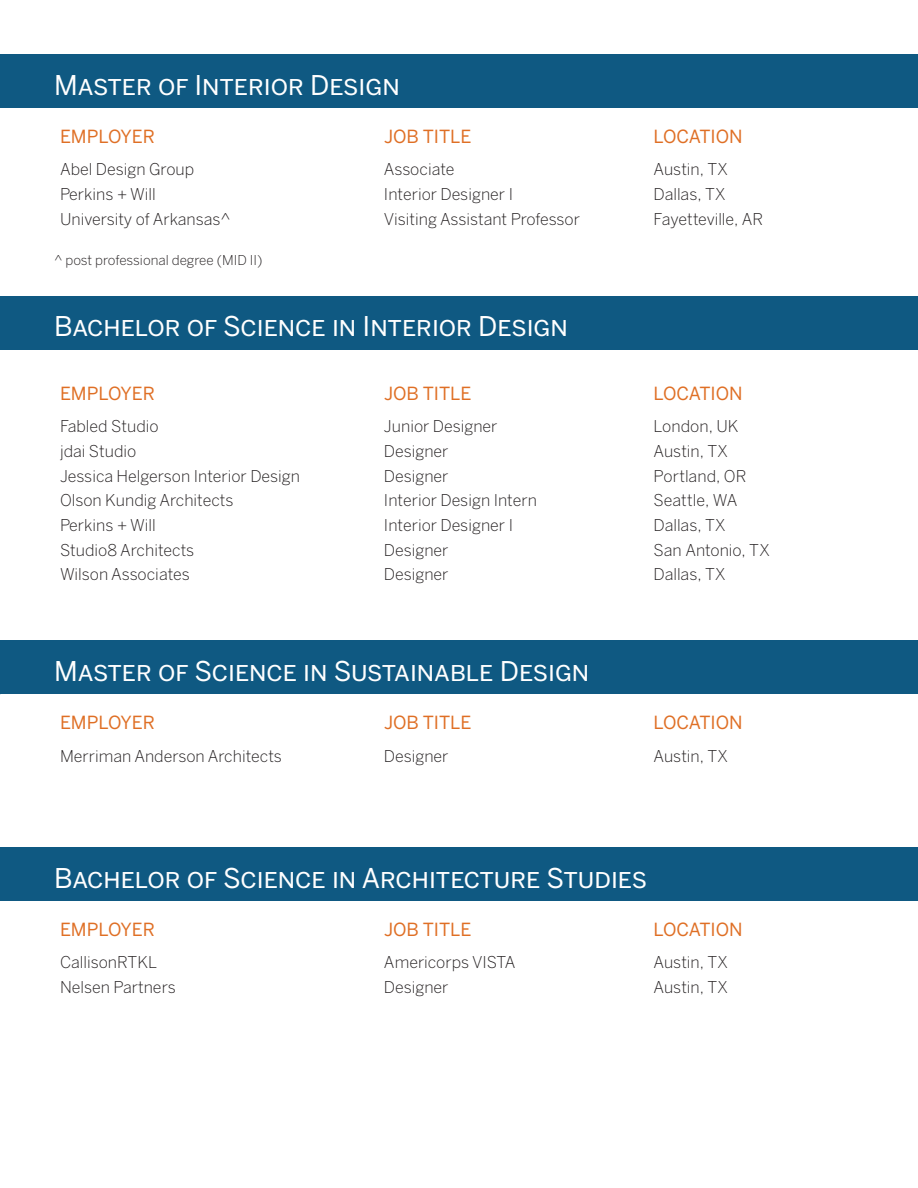
<style>
.page{position:relative;width:918px;height:1188px;background:#fff}
.page>*{position:absolute;margin:0;border:0;box-sizing:border-box;transform-origin:0 0}
.t1{font:27px "Benton Sans Regular SC";color:#fff}
.t2{font:18px "Benton Sans Regular SC";color:#df6f25}
.t3{font:300 16.2px "Benton Sans";color:#231f20}
.t4{font:300 13.5px "Benton Sans";color:#231f20}
</style>
<div class="page">
<div style="left:0;top:640px;width:918px;height:54px;background:#0f5982"></div>
<div style="left:0;top:296px;width:918px;height:54px;background:#0f5982"></div>
<div style="left:0;top:54px;width:918px;height:54px;background:#0f5982"></div>
<div style="left:0;top:847px;width:917px;height:54px;background:#0f5982"></div>
<h1 class="t1" style="left:54px;top:69px;width:347px">Master of Interior Design</h1>
<p class="t2" style="left:60px;top:126px;width:97px">EMPLOYER</p>
<p class="t2" style="left:384px;top:126px;width:89px">JOB TITLE</p>
<p class="t2" style="left:653px;top:126px;width:91px">LOCATION</p>
<p class="t3" style="left:60px;top:160px;width:136px">Abel Design Group</p>
<p class="t3" style="left:384px;top:160px;width:72px">Associate</p>
<p class="t3" style="left:653px;top:160px;width:76px">Austin, TX</p>
<p class="t3" style="left:60px;top:185px;width:97px">Perkins + Will</p>
<p class="t3" style="left:384px;top:185px;width:131px">Interior Designer I</p>
<p class="t3" style="left:653px;top:185px;width:74px">Dallas, TX</p>
<p class="t3" style="left:60px;top:209px;width:172px">University of Arkansas^</p>
<p class="t3" style="left:384px;top:209px;width:198px">Visiting Assistant Professor</p>
<p class="t3" style="left:653px;top:209px;width:111px">Fayetteville, AR</p>
<p class="t4" style="left:54px;top:252px;width:210px">^ post professional degree (MID II)</p>
<h1 class="t1" style="left:54px;top:311px;width:515px">Bachelor of Science in Interior Design</h1>
<p class="t2" style="left:60px;top:383px;width:97px">EMPLOYER</p>
<p class="t2" style="left:384px;top:383px;width:89px">JOB TITLE</p>
<p class="t2" style="left:653px;top:383px;width:91px">LOCATION</p>
<p class="t3" style="left:60px;top:417px;width:100px">Fabled Studio</p>
<p class="t3" style="left:384px;top:417px;width:115px">Junior Designer</p>
<p class="t3" style="left:653px;top:417px;width:87px">London, UK</p>
<p class="t3" style="left:60px;top:442px;width:78px">jdai Studio</p>
<p class="t3" style="left:384px;top:442px;width:66px">Designer</p>
<p class="t3" style="left:653px;top:442px;width:76px">Austin, TX</p>
<p class="t3" style="left:60px;top:466px;width:242px">Jessica Helgerson Interior Design</p>
<p class="t3" style="left:384px;top:466px;width:66px">Designer</p>
<p class="t3" style="left:653px;top:466px;width:94px">Portland, OR</p>
<p class="t3" style="left:60px;top:491px;width:175px">Olson Kundig Architects</p>
<p class="t3" style="left:384px;top:491px;width:154px">Interior Design Intern</p>
<p class="t3" style="left:653px;top:491px;width:85px">Seattle, WA</p>
<p class="t3" style="left:60px;top:516px;width:97px">Perkins + Will</p>
<p class="t3" style="left:384px;top:516px;width:131px">Interior Designer I</p>
<p class="t3" style="left:653px;top:516px;width:74px">Dallas, TX</p>
<p class="t3" style="left:60px;top:540px;width:136px">Studio8 Architects</p>
<p class="t3" style="left:384px;top:540px;width:66px">Designer</p>
<p class="t3" style="left:653px;top:540px;width:118px">San Antonio, TX</p>
<p class="t3" style="left:60px;top:565px;width:131px">Wilson Associates</p>
<p class="t3" style="left:384px;top:565px;width:66px">Designer</p>
<p class="t3" style="left:653px;top:565px;width:74px">Dallas, TX</p>
<h1 class="t1" style="left:54px;top:655px;width:537px">Master of Science in Sustainable Design</h1>
<p class="t2" style="left:60px;top:712px;width:97px">EMPLOYER</p>
<p class="t2" style="left:384px;top:712px;width:89px">JOB TITLE</p>
<p class="t2" style="left:653px;top:712px;width:91px">LOCATION</p>
<p class="t3" style="left:60px;top:746px;width:223px">Merriman Anderson Architects</p>
<p class="t3" style="left:384px;top:746px;width:66px">Designer</p>
<p class="t3" style="left:653px;top:746px;width:76px">Austin, TX</p>
<h1 class="t1" style="left:54px;top:862px;width:595px">Bachelor of Science in Architecture Studies</h1>
<p class="t2" style="left:60px;top:919px;width:97px">EMPLOYER</p>
<p class="t2" style="left:384px;top:919px;width:89px">JOB TITLE</p>
<p class="t2" style="left:653px;top:919px;width:91px">LOCATION</p>
<p class="t3" style="left:60px;top:953px;width:99px">CallisonRTKL</p>
<p class="t3" style="left:384px;top:953px;width:133px">Americorps VISTA</p>
<p class="t3" style="left:653px;top:953px;width:76px">Austin, TX</p>
<p class="t3" style="left:60px;top:978px;width:117px">Nelsen Partners</p>
<p class="t3" style="left:384px;top:978px;width:66px">Designer</p>
<p class="t3" style="left:653px;top:978px;width:76px">Austin, TX</p>
</div>
